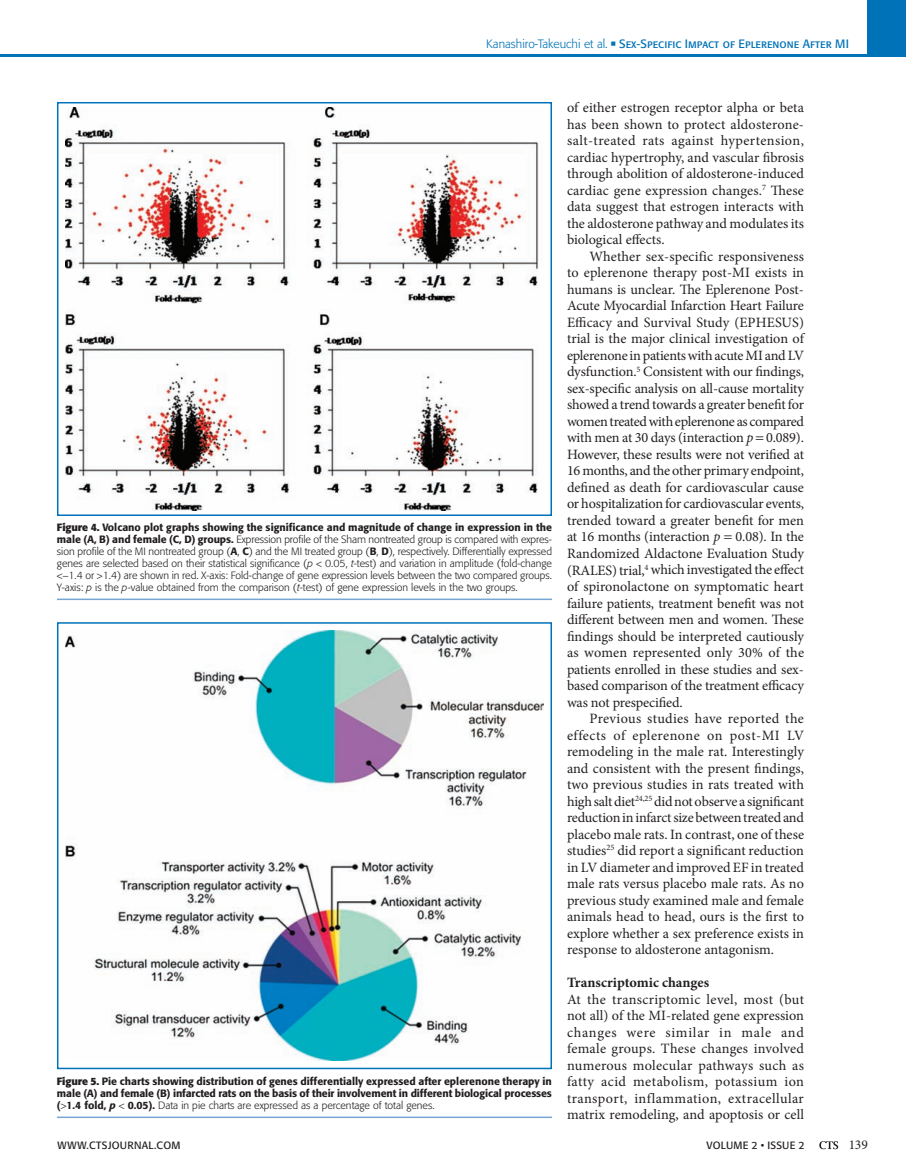
<style>
.page{position:relative;width:906px;height:1176px;background:#fff}
.page>*{position:absolute;margin:0;border:0;box-sizing:border-box;transform-origin:0 0}
.t1{font:14.25px/16.5px "Minion Pro";color:#231f20;text-align:justify}
.t2{font:700 14.25px "Minion Pro";color:#231f20}
.t3{font:13.5px "Minion Pro";color:#231f20}
.t4{font:12px "Formata Regular SC";color:#0072b7}
.t5{font:300 10.5px "Formata";color:#231f20}
.t6{font:500 10.5px/12px "Formata";color:#231f20;text-align:justify}
.t7{font:10.5px "Formata";letter-spacing:.025em;color:#231f20}
.s1{font-family:"Formata";font-weight:300}
.s2{font-style:italic}
.s3{font-weight:700}
.s4{font-weight:500}
.s5{font-weight:300}
</style>
<div class="page">
<hr style="left:0;top:54px;width:906px;height:3px;background:#0072b7">
<div style="left:867px;top:0;width:39px;height:57px;background:#0072b7"></div>
<img style="left:65px;top:108px;width:474px;height:402px">
<div style="left:57px;top:102px;width:495px;height:414px;border:2px solid #0072b7"></div>
<hr style="left:57px;top:599px;width:495px;height:1px;background:#77a6d5">
<img style="left:66px;top:631px;width:477px;height:430px">
<div style="left:57px;top:622px;width:495px;height:447px;border:2px solid #0072b7"></div>
<hr style="left:57px;top:1117px;width:495px;height:1px;background:#77a6d5">
<svg style="left:819px;top:1141px;width:19px;height:8px"></svg>
<p class="t4" style="left:486px;top:37px;width:364px"><span class="s1">Kanashiro-Takeuchi et al.</span> ■ Sex-Specific Impact of Eplerenone After MI</p>
<p class="t1" style="left:567px;top:101px;width:239px">of either estrogen receptor alpha or beta has been shown to protect aldosterone&shy;salt-treated rats against hypertension, cardiac hypertrophy, and vascular fibrosis through abolition of aldosterone-induced cardiac gene expression changes.<sup>7</sup> These data suggest that estrogen interacts with the aldosterone pathway and modulates its biological effects.</p>
<p class="t1" style="left:567px;top:249px;width:239px;text-indent:23px">Whether sex-specific responsiveness to eplerenone therapy post-MI exists in humans is unclear. The Eplerenone Post-Acute Myocardial Infarction Heart Failure Efficacy and Survival Study (EPHESUS) trial is the major clinical investigation of eplerenone in patients with acute MI and LV dysfunction.<sup>5</sup> Consistent with our findings, sex-specific analysis on all-cause mortality showed a trend towards a greater benefit for women treated with eplerenone as compared with men at 30 days (interaction <span class="s2">p</span> 0.089).<br>However, these results were not verified at 16 months, and the other primary endpoint, defined as death for cardiovascular cause or hospitalization for cardiovascular events, trended toward a greater benefit for men at 16 months (interaction <span class="s2">p</span> 0.08). In the Randomized Aldactone Evaluation Study (RALES) trial,<sup>4</sup> which investigated the effect of spironolactone on symptomatic heart failure patients, treatment benefit was not different between men and women. These findings should be interpreted cautiously as women represented only 30% of the patients enrolled in these studies and sex&shy;based comparison of the treatment efficacy was not prespecified.</p>
<p class="t1" style="left:567px;top:711px;width:239px;text-indent:23px">Previous studies have reported the effects of eplerenone on post-MI LV remodeling in the male rat. Interestingly and consistent with the present findings, two previous studies in rats treated with high salt diet<sup>24,25</sup> did not observe a significant reduction in infarct size between treated and placebo male rats. In contrast, one of these studies<sup>25</sup> did report a significant reduction in LV diameter and improved EF in treated male rats versus placebo male rats. As no previous study examined male and female animals head to head, ours is the first to explore whether a sex preference exists in response to aldosterone antagonism.</p>
<p class="t2" style="left:567px;top:977px;width:144px">Transcriptomic changes</p>
<p class="t1" style="left:567px;top:992px;width:239px">At the transcriptomic level, most (but not all) of the MI-related gene expression changes were similar in male and female groups. These changes involved numerous molecular pathways such as fatty acid metabolism, potassium ion transport, inflammation, extracellular matrix remodeling, and apoptosis or cell</p>
<p class="t6" style="left:57px;top:522px;width:497px"><span class="s3">Figure 4.</span> Volcano plot graphs showing the significance and magnitude of change in expression in the</p>
<p class="t5" style="left:57px;top:535px;width:497px"><span class="s4">male (A, B) and female (C, D) groups.</span> Expression profile of the Sham nontreated group is compared with expres-</p>
<p class="t5" style="left:57px;top:547px;width:497px">sion profile of the MI nontreated group (<span class="s4">A</span>, <span class="s4">C</span>) and the MI treated group (<span class="s4">B</span>, <span class="s4">D</span>), respectively. Differentially expressed</p>
<p class="t5" style="left:57px;top:559px;width:497px">genes are selected based on their statistical significance (<span class="s2">p</span> 0.05, <span class="s2">t</span>-test) and variation in amplitude (fold-change</p>
<p class="t5" style="left:63px;top:571px;width:491px">−1.4 or 1.4) are shown in red. X-axis: Fold-change of gene expression levels between the two compared groups.</p>
<p class="t5" style="left:57px;top:583px;width:462px">Y-axis: <span class="s2">p</span> is the <span class="s2">p</span>-value obtained from the comparison (<span class="s2">t</span>-test) of gene expression levels in the two groups.</p>
<p class="t6" style="left:57px;top:1076px;width:497px"><span class="s3">Figure 5.</span> Pie charts showing distribution of genes differentially expressed after eplerenone therapy in male (A) and female (B) infarcted rats on the basis of their involvement in different biological processes ( 1.4 fold, <span class="s2">p</span> 0.05). <span class="s5">Data in pie charts are expressed as a percentage of total genes.</span></p>
<p class="t7" style="left:58px;top:1140px;width:124px">WWW.CTSJOURNAL.COM</p>
<p class="t7" style="left:707px;top:1140px;width:100px">VOLUME 2 • ISSUE 2</p>
<p class="t3" style="left:849px;top:1139px;width:21px">139</p>
</div>
